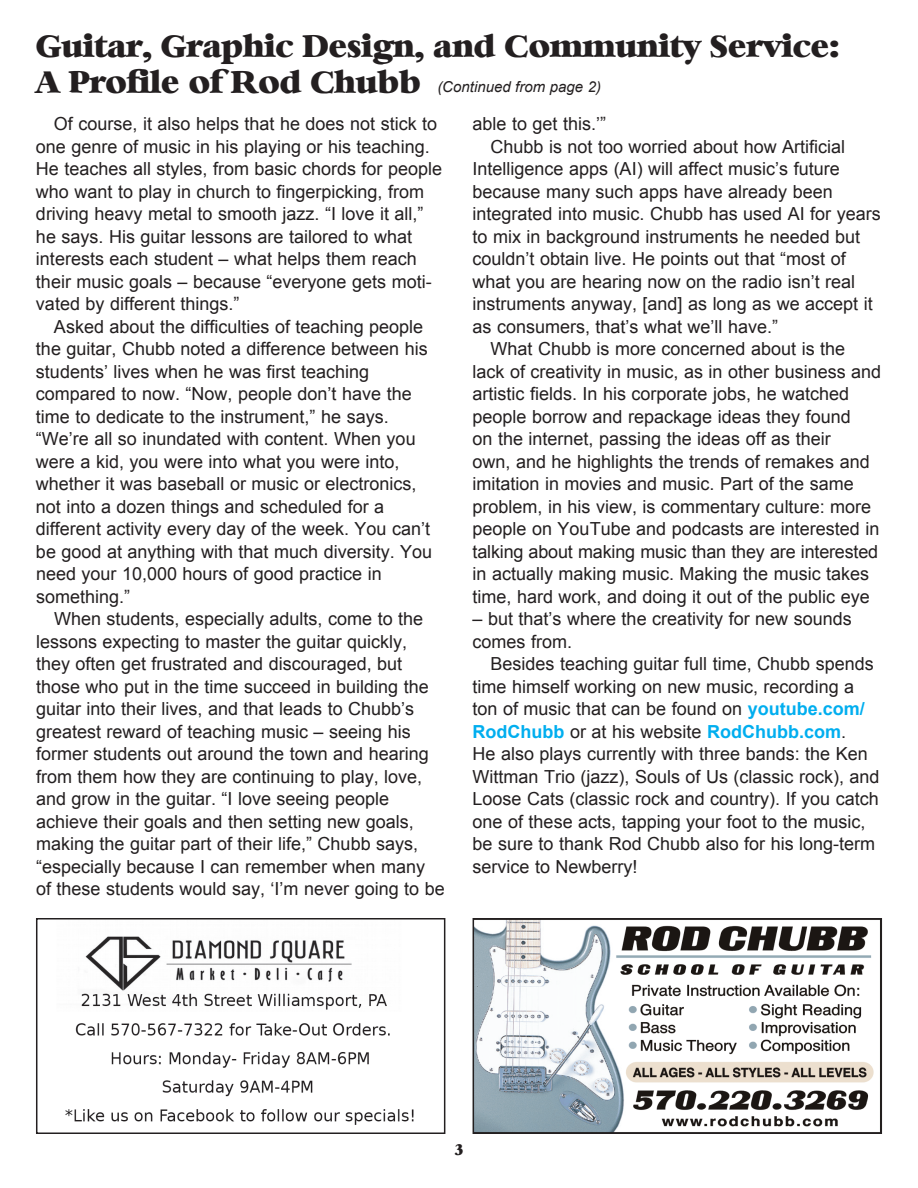
<style>
.page{position:relative;width:918px;height:1188px;background:#fff}
.page>*{position:absolute;margin:0;border:0;box-sizing:border-box;transform-origin:0 0}
.t1{font:30px "Bianca";color:#231f20;scale:.95 1}
.t2{font:18px/22.5px "Arial";color:#231f20}
.t3{font:italic 15px "Arial";color:#231f20}
.t4{font:15px "Bianca";color:#231f20}
.s1{font-family:"Bianca";font-style:normal;font-size:30px}
.s2{font-weight:700;color:#00aeef}
</style>
<div class="page">
<img style="left:65px;top:936px;width:349px;height:189px">
<div style="left:36px;top:918px;width:409px;height:216px;border:2px solid #231f20"></div>
<img style="left:476px;top:921px;width:398px;height:210px">
<div style="left:473px;top:918px;width:409px;height:216px;border:2px solid #231f20"></div>
<h1 class="t1" style="left:36px;top:31px;width:847px">Guitar, Graphic Design, and Community Service:</h1>
<p class="t3" style="left:36px;top:77px;width:567px"><span class="s1">A Profile of Rod Chubb</span> (Continued from page 2)</p>
<p class="t2" style="left:36px;top:113px;width:408px;text-indent:18px">Of course, it also helps that he does not stick to one genre of music in his playing or his teaching.<br>He teaches all styles, from basic chords for people who want to play in church to fingerpicking, from driving heavy metal to smooth jazz. “I love it all,” he says. His guitar lessons are tailored to what interests each student – what helps them reach their music goals – because “everyone gets moti&shy;vated by different things.”</p>
<p class="t2" style="left:36px;top:315px;width:398px;text-indent:18px">Asked about the difficulties of teaching people the guitar, Chubb noted a difference between his students’ lives when he was first teaching compared to now. “Now, people don’t have the time to dedicate to the instrument,” he says. “We’re all so inundated with content. When you were a kid, you were into what you were into, whether it was baseball or music or electronics, not into a dozen things and scheduled for a different activity every day of the week. You can’t be good at anything with that much diversity. You need your 10,000 hours of good practice in something.”</p>
<p class="t2" style="left:36px;top:608px;width:410px;text-indent:18px">When students, especially adults, come to the lessons expecting to master the guitar quickly, they often get frustrated and discouraged, but those who put in the time succeed in building the guitar into their lives, and that leads to Chubb’s greatest reward of teaching music – seeing his former students out around the town and hearing from them how they are continuing to play, love, and grow in the guitar. “I love seeing people achieve their goals and then setting new goals, making the guitar part of their life,” Chubb says, “especially because I can remember when many<br>of these students would say, ‘I’m never going to be</p>
<p class="t2" style="left:473px;top:113px;width:135px">able to get this.’”</p>
<p class="t2" style="left:491px;top:135px;width:356px">Chubb is not too worried about how Artificial</p>
<p class="t2" style="left:473px;top:158px;width:369px">Intelligence apps (AI) will affect music’s future</p>
<p class="t2" style="left:473px;top:180px;width:362px">because many such apps have already been</p>
<p class="t2" style="left:473px;top:203px;width:410px">integrated into music. Chubb has used AI for years</p>
<p class="t2" style="left:473px;top:225px;width:389px">to mix in background instruments he needed but</p>
<p class="t2" style="left:473px;top:248px;width:375px">couldn’t obtain live. He points out that “most of</p>
<p class="t2" style="left:473px;top:270px;width:384px">what you are hearing now on the radio isn’t real</p>
<p class="t2" style="left:473px;top:293px;width:402px">instruments anyway, [and] as long as we accept it</p>
<p class="t2" style="left:473px;top:315px;width:307px">as consumers, that’s what we’ll have.”</p>
<p class="t2" style="left:491px;top:338px;width:356px">What Chubb is more concerned about is the</p>
<p class="t2" style="left:473px;top:360px;width:410px">lack of creativity in music, as in other business and</p>
<p class="t2" style="left:473px;top:383px;width:378px">artistic fields. In his corporate jobs, he watched</p>
<p class="t2" style="left:473px;top:405px;width:380px">people borrow and repackage ideas they found</p>
<p class="t2" style="left:473px;top:428px;width:360px">on the internet, passing the ideas off as their</p>
<p class="t2" style="left:473px;top:450px;width:399px">own, and he highlights the trends of remakes and</p>
<p class="t2" style="left:473px;top:473px;width:383px">imitation in movies and music. Part of the same</p>
<p class="t2" style="left:473px;top:495px;width:400px">problem, in his view, is commentary culture: more</p>
<p class="t2" style="left:473px;top:518px;width:408px">people on YouTube and podcasts are interested in</p>
<p class="t2" style="left:473px;top:540px;width:407px">talking about making music than they are interested</p>
<p class="t2" style="left:473px;top:563px;width:398px">in actually making music. Making the music takes</p>
<p class="t2" style="left:473px;top:585px;width:399px">time, hard work, and doing it out of the public eye</p>
<p class="t2" style="left:473px;top:608px;width:381px">– but that’s where the creativity for new sounds comes from.</p>
<p class="t2" style="left:473px;top:653px;width:409px;text-indent:18px">Besides teaching guitar full time, Chubb spends time himself working on new music, recording a ton of music that can be found on <span class="s2">youtube.com/ RodChubb</span> or at his website <span class="s2">RodChubb.com</span>.<br>He also plays currently with three bands: the Ken Wittman Trio (jazz), Souls of Us (classic rock), and Loose Cats (classic rock and country). If you catch one of these acts, tapping your foot to the music, be sure to thank Rod Chubb also for his long-term service to Newberry!</p>
<p class="t4" style="left:454px;top:1142px;width:11px">3</p>
</div>
